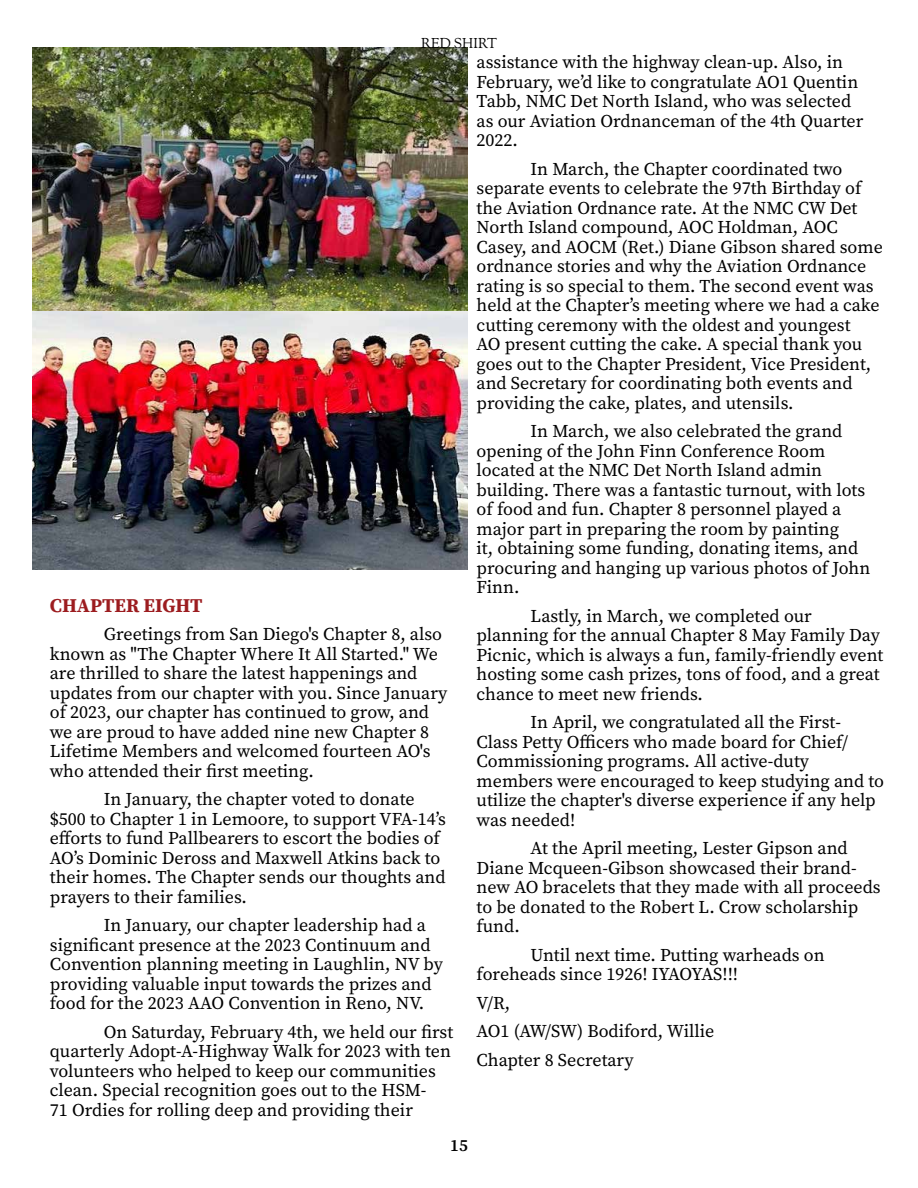
<style>
.page{position:relative;width:918px;height:1188px;background:#fff}
.page>*{position:absolute;margin:0;border:0;box-sizing:border-box;transform-origin:0 0}
.t1{font:700 19.5px "Source Serif Pro";color:#9c1c1f}
.t2{font:18px/19.5px "Source Serif Pro";color:#000}
.t3{font:600 16.95px "Source Serif Pro";color:#000}
.t4{font:14.1px "OFL Goudy St M";color:#000}
</style>
<div class="page">
<img style="left:33px;top:310px;width:435px;height:260px">
<img style="left:33px;top:48px;width:435px;height:262px">
<p class="t4" style="left:421px;top:34px;width:77px">RED SHIRT</p>
<p class="t1" style="left:50px;top:592px;width:154px">CHAPTER EIGHT</p>
<p class="t2" style="left:50px;top:624px;width:399px;text-indent:54px">Greetings from San Diego's Chapter 8, also known as "The Chapter Where It All Started." We are thrilled to share the latest happenings and updates from our chapter with you. Since January of 2023, our chapter has continued to grow, and we are proud to have added nine new Chapter 8<br>Lifetime Members and welcomed fourteen AO's who attended their first meeting.</p>
<p class="t2" style="left:50px;top:789px;width:398px;text-indent:54px">In January, the chapter voted to donate $500 to Chapter 1 in Lemoore, to support VFA-14’s efforts to fund Pallbearers to escort the bodies of AO’s Dominic Deross and Maxwell Atkins back to their homes. The Chapter sends our thoughts and prayers to their families.</p>
<p class="t2" style="left:50px;top:915px;width:395px;text-indent:54px">In January, our chapter leadership had a significant presence at the 2023 Continuum and Convention planning meeting in Laughlin, NV by providing valuable input towards the prizes and food for the 2023 AAO Convention in Reno, NV.</p>
<p class="t2" style="left:50px;top:1022px;width:405px;text-indent:54px">On Saturday, February 4th, we held our first quarterly Adopt-A-Highway Walk for 2023 with ten volunteers who helped to keep our communities clean. Special recognition goes out to the HSM-<br>71 Ordies for rolling deep and providing their</p>
<p class="t3" style="left:450px;top:1133px;width:19px">15</p>
<p class="t2" style="left:477px;top:53px;width:388px">assistance with the highway clean-up. Also, in February, we’d like to congratulate AO1 Quentin Tabb, NMC Det North Island, who was selected as our Aviation Ordnanceman of the 4th Quarter 2022.</p>
<p class="t2" style="left:477px;top:159px;width:408px;text-indent:54px">In March, the Chapter coordinated two separate events to celebrate the 97th Birthday of the Aviation Ordnance rate. At the NMC CW Det North Island compound, AOC Holdman, AOC Casey, and AOCM (Ret.) Diane Gibson shared some ordnance stories and why the Aviation Ordnance rating is so special to them. The second event was held at the Chapter’s meeting where we had a cake cutting ceremony with the oldest and youngest<br>AO present cutting the cake. A special thank you goes out to the Chapter President, Vice President, and Secretary for coordinating both events and providing the cake, plates, and utensils.</p>
<p class="t2" style="left:477px;top:422px;width:395px;text-indent:54px">In March, we also celebrated the grand opening of the John Finn Conference Room located at the NMC Det North Island admin building. There was a fantastic turnout, with lots of food and fun. Chapter 8 personnel played a major part in preparing the room by painting<br>it, obtaining some funding, donating items, and procuring and hanging up various photos of John Finn.</p>
<p class="t2" style="left:477px;top:606px;width:408px;text-indent:54px">Lastly, in March, we completed our planning for the annual Chapter 8 May Family Day Picnic, which is always a fun, family-friendly event hosting some cash prizes, tons of food, and a great chance to meet new friends.</p>
<p class="t2" style="left:477px;top:713px;width:409px;text-indent:54px">In April, we congratulated all the First-Class Petty Officers who made board for Chief/ Commissioning programs. All active-duty members were encouraged to keep studying and to utilize the chapter's diverse experience if any help was needed!</p>
<p class="t2" style="left:477px;top:838px;width:406px;text-indent:54px">At the April meeting, Lester Gipson and Diane Mcqueen-Gibson showcased their brand&shy;new AO bracelets that they made with all proceeds to be donated to the Robert L. Crow scholarship fund.</p>
<p class="t2" style="left:477px;top:945px;width:350px;text-indent:54px">Until next time. Putting warheads on foreheads since 1926! IYAOYAS!!!</p>
<p class="t2" style="left:477px;top:988px;width:239px;line-height:28.5px">V/R,<br>AO1 (AW/SW) Bodiford, Willie<br>Chapter 8 Secretary</p>
</div>
